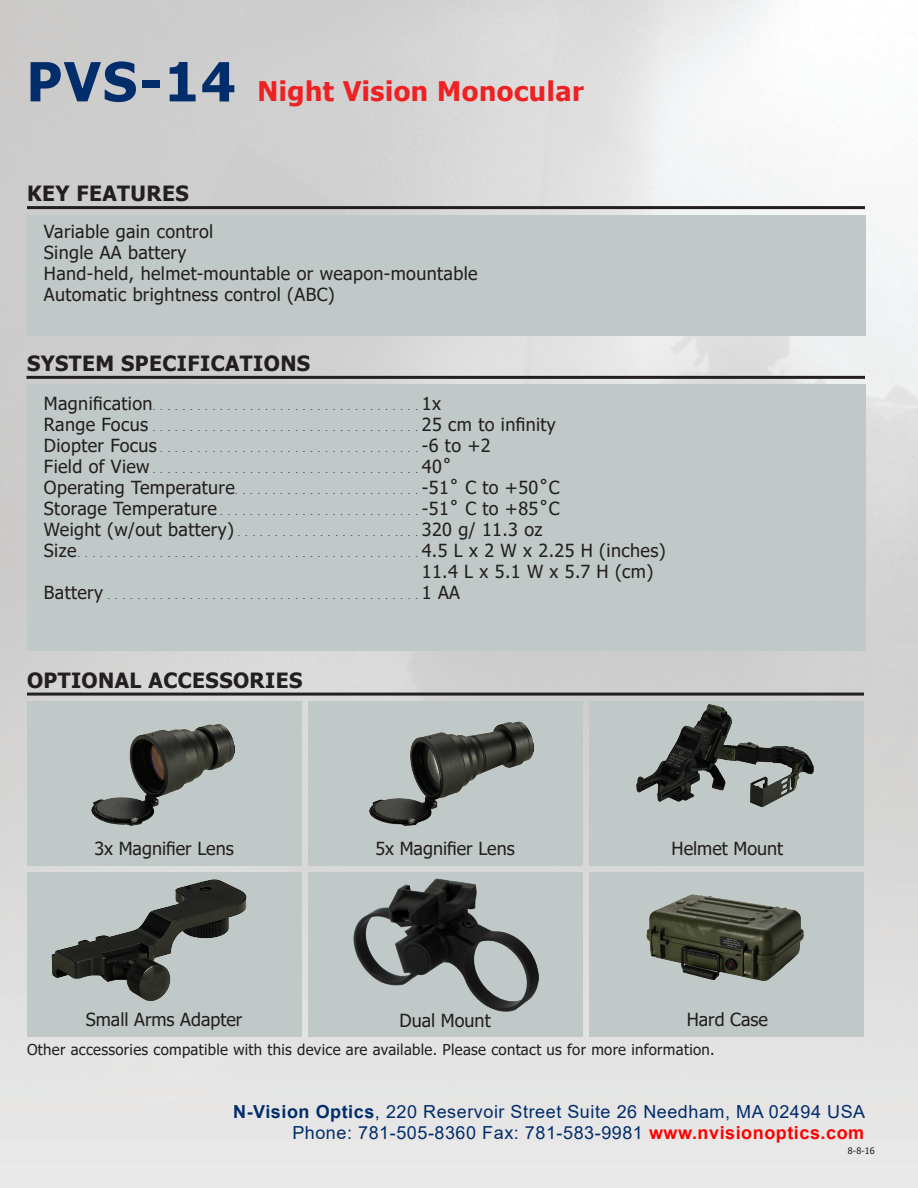
<style>
.page{position:relative;width:918px;height:1188px;background:#fff}
.page>*{position:absolute;margin:0;border:0;box-sizing:border-box;transform-origin:0 0}
.t1{font:700 27px "Tahoma";letter-spacing:.02em;color:#ee2123}
.t2{font:700 21px "Tahoma";letter-spacing:.02em;color:#231f20}
.t3{font:18px/21px "Tahoma";letter-spacing:.02em;color:#231f20}
.t4{font:18px/21.6px "Arial";letter-spacing:.03em;color:#012d6b;text-align:right}
.t5{font:18px "Tahoma";color:#231f20}
.t6{font:15px "Tahoma";letter-spacing:.02em;color:#231f20}
.t7{font:9px "Arial";color:#0c0d2b}
.t8{font:9px "Tahoma";color:#231f20}
.s1{font-size:54px;color:#012d6b}
.s2{font-weight:700}
.s3{font-weight:700;color:#f00}
</style>
<div class="page">
<div style="left:27px;top:215px;width:838px;height:121px;background:#c1c8c8"></div>
<div style="left:27px;top:385px;width:838px;height:266px;background:#c1c8c8"></div>
<hr style="left:27px;top:206px;width:838px;height:3px;background:#231f20">
<hr style="left:27px;top:376px;width:838px;height:3px;background:#231f20">
<div style="left:590px;top:872px;width:274px;height:165px;background:#c1c8c8"></div>
<div style="left:308px;top:872px;width:274px;height:165px;background:#c1c8c8"></div>
<div style="left:27px;top:872px;width:274px;height:165px;background:#c1c8c8"></div>
<div style="left:590px;top:701px;width:274px;height:165px;background:#c1c8c8"></div>
<div style="left:308px;top:701px;width:274px;height:165px;background:#c1c8c8"></div>
<div style="left:27px;top:701px;width:274px;height:165px;background:#c1c8c8"></div>
<hr style="left:27px;top:693px;width:837px;height:3px;background:#231f20">
<img style="left:92px;top:724px;width:142px;height:101px">
<img style="left:369px;top:722px;width:165px;height:103px">
<img style="left:647px;top:894px;width:157px;height:87px">
<img style="left:637px;top:704px;width:177px;height:103px">
<img style="left:51px;top:880px;width:195px;height:121px">
<img style="left:354px;top:878px;width:184px;height:133px">
<h1 class="t1" style="left:27px;top:73px;width:559px"><span class="s1">PVS-14</span> Night Vision Monocular</h1>
<p class="t2" style="left:27px;top:179px;width:163px">KEY FEATURES</p>
<p class="t3" style="left:44px;top:222px;width:435px">Variable gain control<br>Single AA battery<br>Hand-held, helmet-mountable or weapon-mountable<br>Automatic brightness control (ABC)</p>
<p class="t2" style="left:27px;top:349px;width:285px">SYSTEM SPECIFICATIONS</p>
<p class="t3" style="left:44px;top:394px;width:110px">Magnification</p>
<p class="t3" style="left:422px;top:394px;width:21px">1x</p>
<p class="t3" style="left:44px;top:415px;width:106px">Range Focus</p>
<p class="t3" style="left:422px;top:415px;width:135px">25 cm to infinity</p>
<p class="t3" style="left:44px;top:436px;width:115px">Diopter Focus</p>
<p class="t3" style="left:422px;top:436px;width:70px">-6 to +2</p>
<p class="t3" style="left:44px;top:457px;width:107px">Field of View</p>
<p class="t3" style="left:422px;top:457px;width:32px">40˚</p>
<p class="t3" style="left:44px;top:478px;width:192px">Operating Temperature</p>
<p class="t3" style="left:422px;top:478px;width:139px">-51˚ C to +50˚C</p>
<p class="t3" style="left:44px;top:499px;width:175px">Storage Temperature</p>
<p class="t3" style="left:422px;top:499px;width:139px">-51˚ C to +85˚C</p>
<p class="t3" style="left:44px;top:520px;width:192px">Weight (w/out battery)</p>
<p class="t3" style="left:422px;top:520px;width:122px">320 g/ 11.3 oz</p>
<p class="t3" style="left:44px;top:541px;width:34px">Size</p>
<p class="t3" style="left:422px;top:541px;width:245px">4.5 L x 2 W x 2.25 H (inches)<br>11.4 L x 5.1 W x 5.7 H (cm)</p>
<p class="t3" style="left:44px;top:583px;width:61px">Battery</p>
<p class="t3" style="left:422px;top:583px;width:40px">1 AA</p>
<p class="t7" style="left:153px;top:401px;width:267px">. . . . . . . . . . . . . . . . . . . . . . . . . . . . . . . . . . . .</p>
<p class="t7" style="left:153px;top:422px;width:267px">. . . . . . . . . . . . . . . . . . . . . . . . . . . . . . . . . . . .</p>
<p class="t7" style="left:160px;top:443px;width:259px">. . . . . . . . . . . . . . . . . . . . . . . . . . . . . . . . . . .</p>
<p class="t7" style="left:145px;top:464px;width:274px">. . . . . . . . . . . . . . . . . . . . . . . . . . . . . . . . . . . . .</p>
<p class="t7" style="left:235px;top:485px;width:184px">. . . . . . . . . . . . . . . . . . . . . . . . .</p>
<p class="t7" style="left:220px;top:506px;width:199px">. . . . . . . . . . . . . . . . . . . . . . . . . . .</p>
<p class="t7" style="left:238px;top:527px;width:182px">. . . . . . . . . . . . . . . . . . . . . . . . .</p>
<p class="t7" style="left:78px;top:548px;width:342px">. . . . . . . . . . . . . . . . . . . . . . . . . . . . . . . . . . . . . . . . . . . . . .</p>
<p class="t7" style="left:108px;top:590px;width:312px">. . . . . . . . . . . . . . . . . . . . . . . . . . . . . . . . . . . . . . . . . .</p>
<p class="t2" style="left:27px;top:665px;width:277px">OPTIONAL ACCESSORIES</p>
<p class="t5" style="left:94px;top:837px;width:141px">3x Magnifier Lens</p>
<p class="t5" style="left:375px;top:837px;width:141px">5x Magnifier Lens</p>
<p class="t5" style="left:672px;top:837px;width:113px">Helmet Mount</p>
<p class="t5" style="left:86px;top:1008px;width:158px">Small Arms Adapter</p>
<p class="t5" style="left:399px;top:1008px;width:93px">Dual Mount</p>
<p class="t5" style="left:687px;top:1008px;width:83px">Hard Case</p>
<p class="t6" style="left:27px;top:1039px;width:689px">Other accessories compatible with this device are available. Please contact us for more information.</p>
<p class="t4" style="left:233px;top:1100px;width:634px"><span class="s2">N-Vision Optics</span>, 220 Reservoir Street Suite 26 Needham, MA 02494 USA<br>Phone: 781-505-8360 Fax: 781-583-9981 <span class="s3">www.nvisionoptics.com</span></p>
<p class="t8" style="left:848px;top:1145px;width:29px">8-8-16</p>
</div>
